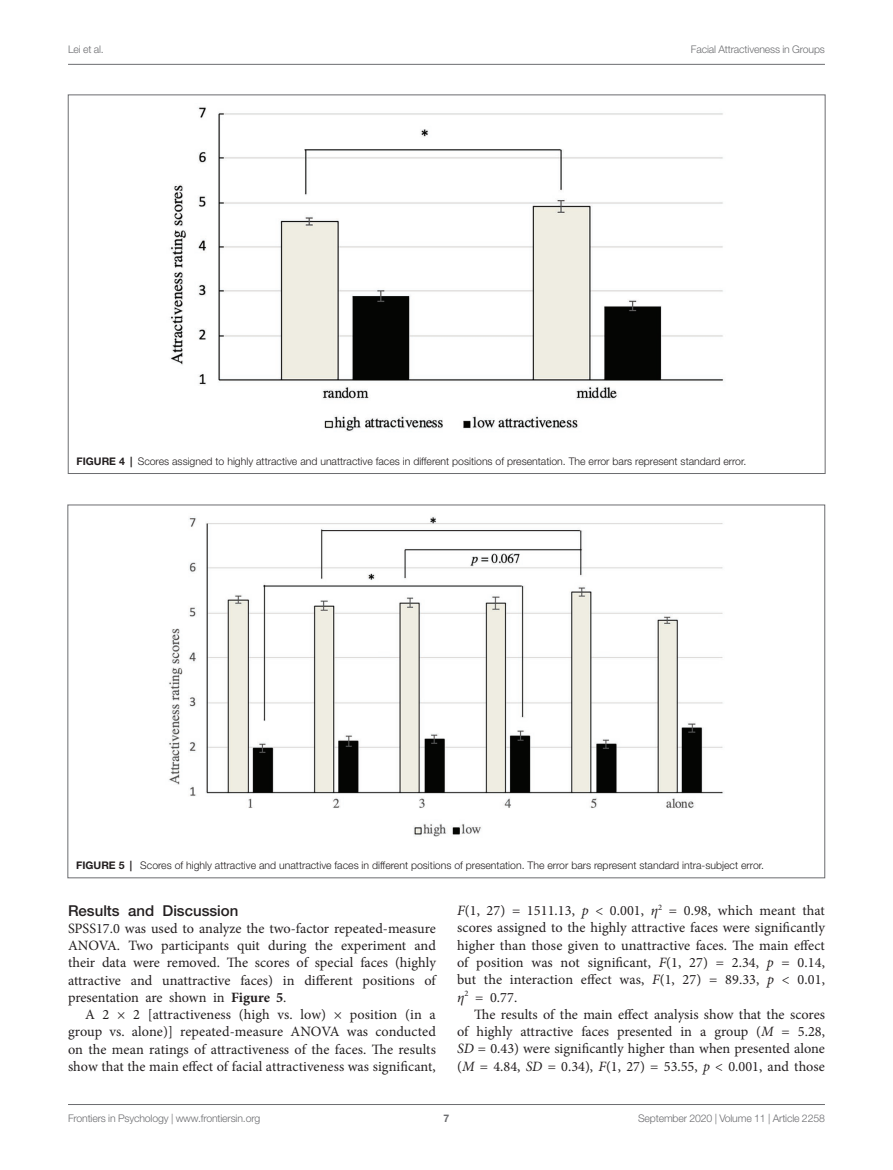
<style>
.page{position:relative;width:893px;height:1170px;background:#fff}
.page>*{position:absolute;margin:0;border:0;box-sizing:border-box;transform-origin:0 0}
.HEAD_3{font:500 15px "Helvetica Neue LT Std";color:#231f20}
.TEXT{font:14.25px/17.2px "Minion Pro";letter-spacing:.005em;color:#231f20;text-align:justify}
.TEXT_FLUSH{font:14.25px/17.2px "Minion Pro";color:#231f20;text-align:justify}
.FIG_LEG{font:300 10.5px "Helvetica Neue LT Std";color:#231f20}
.t1{font:300 10.5px "Helvetica Neue LT Std";letter-spacing:-.015em;color:#6c6d70}
.t2{font:700 10.5px "Helvetica Neue LT Std";color:#6c6d70}
.s1{font-weight:700}
.s2{font-style:italic}
</style>
<div class="page">
<hr style="left:68px;top:64px;width:757px;height:1px;background:#6c6d70">
<hr style="left:68px;top:1104px;width:757px;height:1px;background:#6c6d70">
<img style="left:170px;top:107px;width:554px;height:325px">
<img style="left:169px;top:517px;width:555px;height:320px">
<p class="t1" style="left:68px;top:42px;width:37px">Lei et al.</p>
<p class="t1" style="left:691px;top:42px;width:135px">Facial Attractiveness in Groups</p>
<p class="FIG_LEG" style="left:77px;top:455px;width:671px"><span class="s1">FIGURE 4 |</span> Scores assigned to highly attractive and unattractive faces in different positions of presentation. The error bars represent standard error.</p>
<p class="FIG_LEG" style="left:76px;top:859px;width:689px"><span class="s1">FIGURE 5 |</span> Scores of highly attractive and unattractive faces in different positions of presentation. The error bars represent standard intra-subject error.</p>
<p class="HEAD_3" style="left:68px;top:901px;width:172px">Results and Discussion</p>
<p class="TEXT_FLUSH" style="left:68px;top:919px;width:369px">SPSS17.0 was used to analyze the two-factor repeated-measure ANOVA. Two participants quit during the experiment and their data were removed. The scores of special faces (highly attractive and unattractive faces) in different positions of presentation are shown in <span class="s1">Figure 5</span>.</p>
<p class="TEXT" style="left:68px;top:1005px;width:369px;text-indent:17px">A 2 × 2 [attractiveness (high vs. low) × position (in a group vs. alone)] repeated-measure ANOVA was conducted on the mean ratings of attractiveness of the faces. The results show that the main effect of facial attractiveness was significant,</p>
<p class="TEXT" style="left:457px;top:902px;width:369px"><span class="s2">F</span>(1, 27) = 1511.13, <span class="s2">p</span> &lt; 0.001, <span class="s2">η</span><sup>2</sup> = 0.98, which meant that scores assigned to the highly attractive faces were significantly higher than those given to unattractive faces. The main effect of position was not significant, <span class="s2">F</span>(1, 27) = 2.34, <span class="s2">p</span> = 0.14, but the interaction effect was, <span class="s2">F</span>(1, 27) = 89.33, <span class="s2">p</span> &lt; 0.01, <span class="s2">η</span><sup>2</sup> = 0.77.</p>
<p class="TEXT" style="left:457px;top:1005px;width:369px;text-indent:17px">The results of the main effect analysis show that the scores of highly attractive faces presented in a group (<span class="s2">M</span> = 5.28, <span class="s2">SD</span> = 0.43) were significantly higher than when presented alone (<span class="s2">M</span> = 4.84, <span class="s2">SD</span> = 0.34), <span class="s2">F</span>(1, 27) = 53.55, <span class="s2">p</span> &lt; 0.001, and those</p>
<p class="t1" style="left:68px;top:1111px;width:194px">Frontiers in Psychology | www.frontiersin.org</p>
<p class="t2" style="left:444px;top:1111px;width:7px">7</p>
<p class="t1" style="left:638px;top:1111px;width:188px">September 2020 | Volume 11 | Article 2258</p>
</div>
